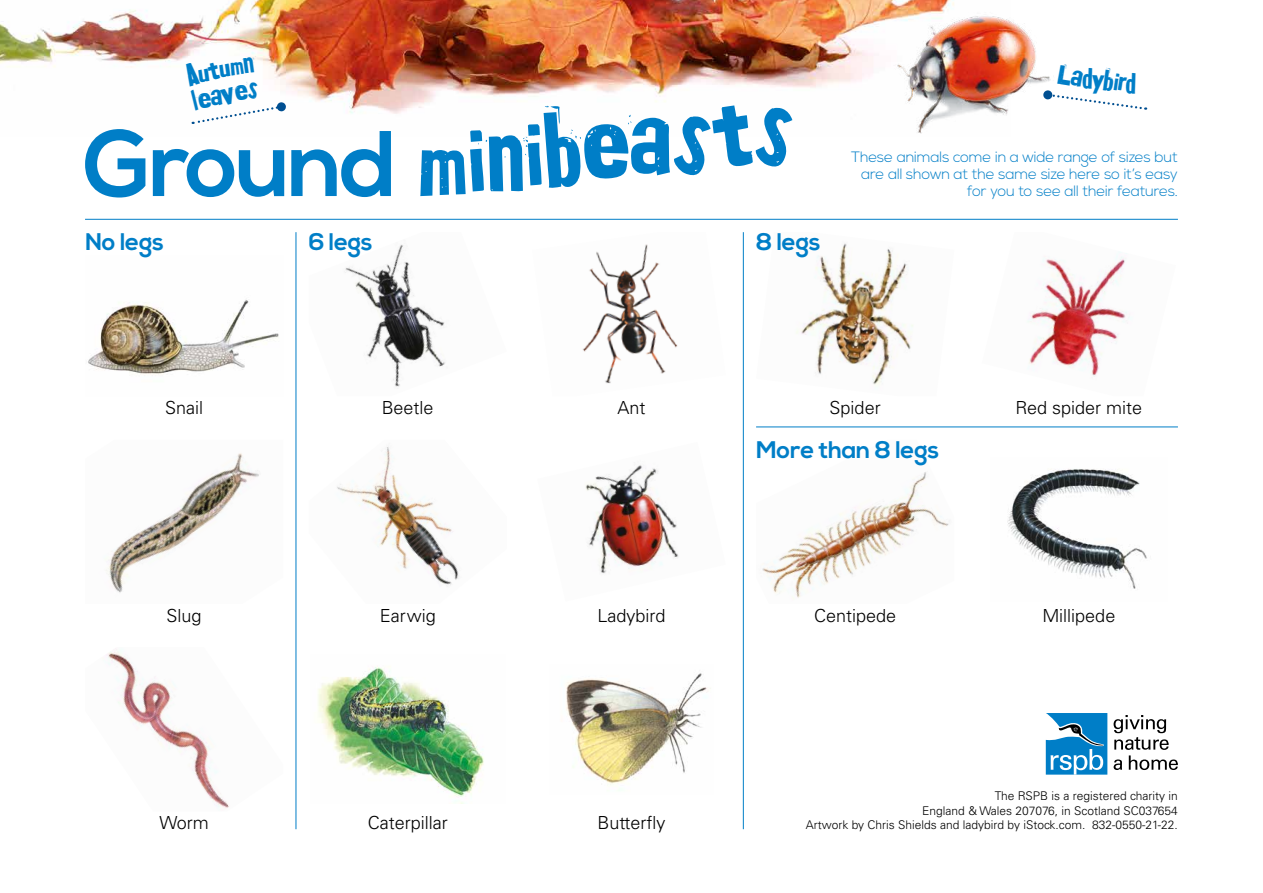
<style>
.page{position:relative;width:1263px;height:893px;background:#fff}
.page>*{position:absolute;margin:0;border:0;box-sizing:border-box;transform-origin:0 0}
.t1{font:97.8px "Golgotha";color:#007ec7}
.t2{font:700 93px "Nexa";letter-spacing:-.035em;color:#007ec7}
.t3{font:27px "Golgotha";color:#007ec7}
.t4{font:700 24px "Nexa";letter-spacing:-.01em;color:#007ec7}
.t5{font:300 18px "Univers";color:#000}
.t6{font:300 15px/17.2px "Nexa";letter-spacing:-.015em;color:#007ec7;text-align:right}
.t7{font:300 12px/14.4px "Univers";color:#000;text-align:right}
</style>
<div class="page">
<img style="left:0;top:0;width:954px;height:124px">
<svg style="left:1113px;top:715px;width:65px;height:55px"></svg>
<svg style="left:1046px;top:713px;width:61px;height:62px"></svg>
<hr style="left:85px;top:219px;width:1093px;height:1px;background:#007ec7">
<hr style="left:756px;top:427px;width:422px;height:1px;background:#007ec7">
<hr style="left:296px;top:232px;width:1px;height:597px;background:#007ec7">
<hr style="left:743px;top:232px;width:1px;height:597px;background:#007ec7">
<img style="left:88px;top:300px;width:191px;height:75px">
<img style="left:106px;top:453px;width:153px;height:140px">
<img style="left:106px;top:648px;width:123px;height:160px">
<img style="left:345px;top:244px;width:101px;height:143px">
<img style="left:337px;top:446px;width:122px;height:141px">
<img style="left:318px;top:667px;width:166px;height:137px">
<img style="left:582px;top:244px;width:96px;height:140px">
<img style="left:585px;top:465px;width:94px;height:109px">
<img style="left:566px;top:673px;width:145px;height:112px">
<img style="left:796px;top:243px;width:117px;height:142px">
<img style="left:762px;top:472px;width:187px;height:127px">
<img style="left:1027px;top:252px;width:103px;height:125px">
<img style="left:1007px;top:469px;width:140px;height:120px">
<img style="left:889px;top:9px;width:162px;height:125px">
<svg style="left:1047px;top:94px;width:99px;height:16px"></svg>
<svg style="left:1043px;top:90px;width:10px;height:10px"></svg>
<svg style="left:192px;top:105px;width:90px;height:19px"></svg>
<svg style="left:276px;top:102px;width:10px;height:10px"></svg>
<h3 class="t3" style="left:183px;top:58px;width:70px;rotate:-12deg">Autumn</h3>
<h3 class="t3" style="left:1060px;top:56px;width:81px;rotate:6deg">Ladybird</h3>
<h3 class="t3" style="left:188px;top:83px;width:69px;rotate:-12deg">leaves</h3>
<h1 class="t1" style="left:409px;top:97px;width:383px;rotate:-6deg">minibeasts</h1>
<h2 class="t2" style="left:83px;top:110px;width:315px">Ground</h2>
<p class="t6" style="left:851px;top:148px;width:328px">These animals come in a wide range of sizes but are all shown at the same size here so it’s easy for you to see all their features.</p>
<h3 class="t4" style="left:85px;top:228px;width:80px">No legs</h3>
<h3 class="t4" style="left:309px;top:228px;width:66px">6 legs</h3>
<h3 class="t4" style="left:756px;top:228px;width:66px">8 legs</h3>
<h3 class="t5" style="left:165px;top:397px;width:39px">Snail</h3>
<h3 class="t5" style="left:382px;top:397px;width:53px">Beetle</h3>
<h3 class="t5" style="left:617px;top:397px;width:30px">Ant</h3>
<h3 class="t5" style="left:830px;top:397px;width:53px">Spider</h3>
<h3 class="t5" style="left:1015px;top:397px;width:128px">Red spider mite</h3>
<h3 class="t4" style="left:756px;top:436px;width:185px">More than 8 legs</h3>
<h3 class="t5" style="left:167px;top:604px;width:37px">Slug</h3>
<h3 class="t5" style="left:380px;top:604px;width:57px">Earwig</h3>
<h3 class="t5" style="left:597px;top:604px;width:70px">Ladybird</h3>
<h3 class="t5" style="left:814px;top:604px;width:84px">Centipede</h3>
<h3 class="t5" style="left:1042px;top:604px;width:75px">Millipede</h3>
<h3 class="t5" style="left:159px;top:812px;width:51px">Worm</h3>
<h3 class="t5" style="left:368px;top:812px;width:81px">Caterpillar</h3>
<h3 class="t5" style="left:597px;top:812px;width:70px">Butterfly</h3>
<p class="t7" style="left:806px;top:789px;width:374px">The RSPB is a registered charity in<br>England &amp; Wales 207076, in Scotland SC037654<br>Artwork by Chris Shields and ladybird by iStock.com. 832-0550-21-22.</p>
</div>
